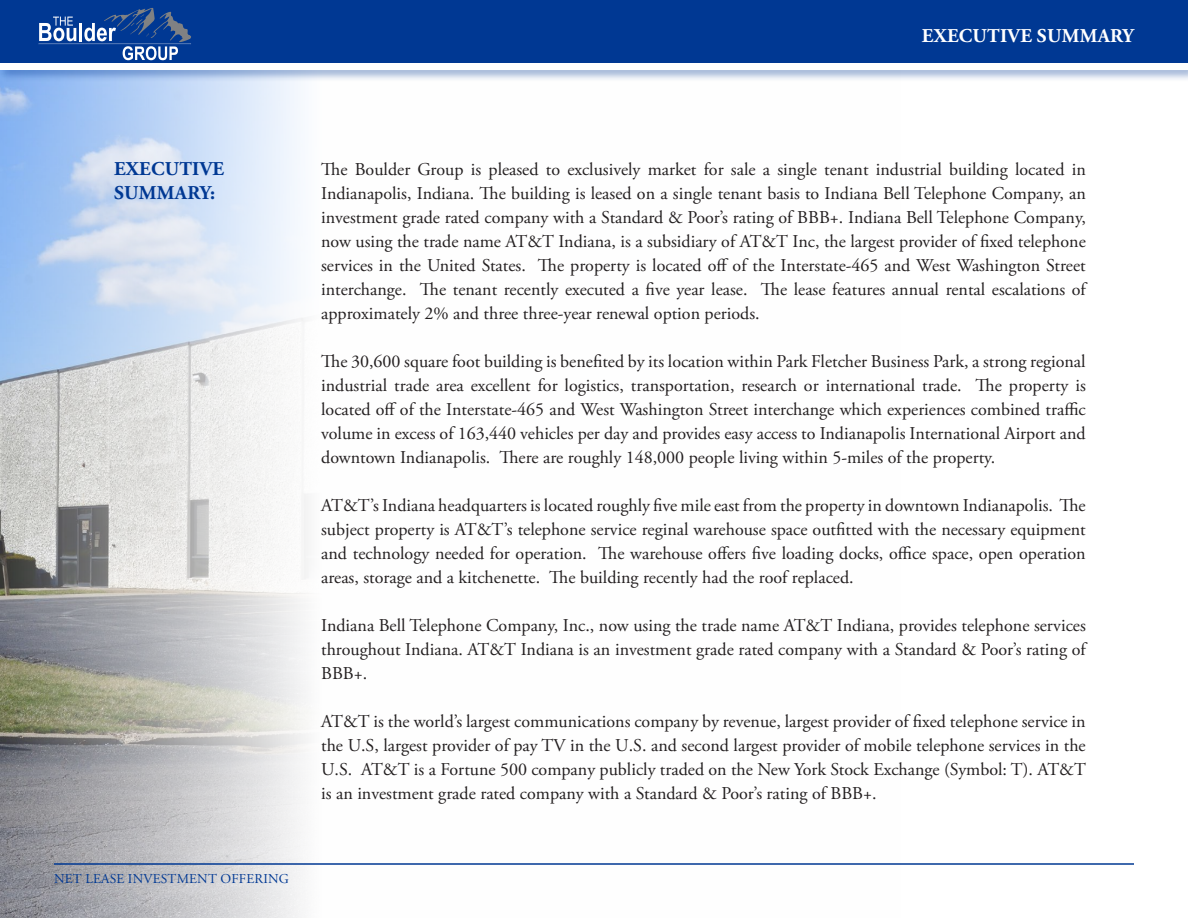
<style>
.page{position:relative;width:1188px;height:918px;background:#fff}
.page>*{position:absolute;margin:0;border:0;box-sizing:border-box;transform-origin:0 0}
.t1{font:700 19.5px/23.4px "Adobe Garamond Pro";letter-spacing:.015em;color:#003893}
.t2{font:700 19.5px "Adobe Garamond Pro";letter-spacing:.015em;color:#fff}
.t3{font:18px/24px "Adobe Garamond Pro";color:#231f20;text-align:justify}
.t4{font:13.5px "Adobe Garamond Pro";letter-spacing:.015em;color:#003893}
</style>
<div class="page">
<img style="left:0;top:82px;width:308px;height:836px">
<div style="left:0;top:0;width:1188px;height:63px;background:#003893"></div>
<hr style="left:54px;top:863px;width:1080px;height:2px;background:#003893">
<div style="left:0;top:59px;width:1188px;height:23px;background:#003893;opacity:.5"></div>
<div style="left:0;top:63px;width:1188px;height:6px;background:#fff"></div>
<svg style="left:38px;top:8px;width:153px;height:52px"></svg>
<p class="t2" style="left:922px;top:24px;width:213px">EXECUTIVE SUMMARY</p>
<p class="t1" style="left:114px;top:158px;width:112px">EXECUTIVE<br>SUMMARY:</p>
<p class="t4" style="left:54px;top:870px;width:236px">NET LEASE INVESTMENT OFFERING</p>
<p class="t3" style="left:321px;top:158px;width:766px">The Boulder Group is pleased to exclusively market for sale a single tenant industrial building located in Indianapolis, Indiana. The building is leased on a single tenant basis to Indiana Bell Telephone Company, an investment grade rated company with a Standard &amp; Poor’s rating of BBB+. Indiana Bell Telephone Company, now using the trade name AT&amp;T Indiana, is a subsidiary of AT&amp;T Inc, the largest provider of fixed telephone services in the United States. The property is located off of the Interstate-465 and West Washington Street interchange. The tenant recently executed a five year lease. The lease features annual rental escalations of approximately 2% and three three-year renewal option periods.</p>
<p class="t3" style="left:321px;top:350px;width:766px">The 30,600 square foot building is benefited by its location within Park Fletcher Business Park, a strong regional industrial trade area excellent for logistics, transportation, research or international trade. The property is located off of the Interstate-465 and West Washington Street interchange which experiences combined traffic volume in excess of 163,440 vehicles per day and provides easy access to Indianapolis International Airport and downtown Indianapolis. There are roughly 148,000 people living within 5-miles of the property.</p>
<p class="t3" style="left:321px;top:494px;width:766px">AT&amp;T’s Indiana headquarters is located roughly five mile east from the property in downtown Indianapolis. The subject property is AT&amp;T’s telephone service reginal warehouse space outfitted with the necessary equipment and technology needed for operation. The warehouse offers five loading docks, office space, open operation areas, storage and a kitchenette. The building recently had the roof replaced.</p>
<p class="t3" style="left:321px;top:614px;width:766px">Indiana Bell Telephone Company, Inc., now using the trade name AT&amp;T Indiana, provides telephone services throughout Indiana. AT&amp;T Indiana is an investment grade rated company with a Standard &amp; Poor’s rating of BBB+.</p>
<p class="t3" style="left:321px;top:710px;width:766px">AT&amp;T is the world’s largest communications company by revenue, largest provider of fixed telephone service in the U.S, largest provider of pay TV in the U.S. and second largest provider of mobile telephone services in the U.S. AT&amp;T is a Fortune 500 company publicly traded on the New York Stock Exchange (Symbol: T). AT&amp;T is an investment grade rated company with a Standard &amp; Poor’s rating of BBB+.</p>
</div>
